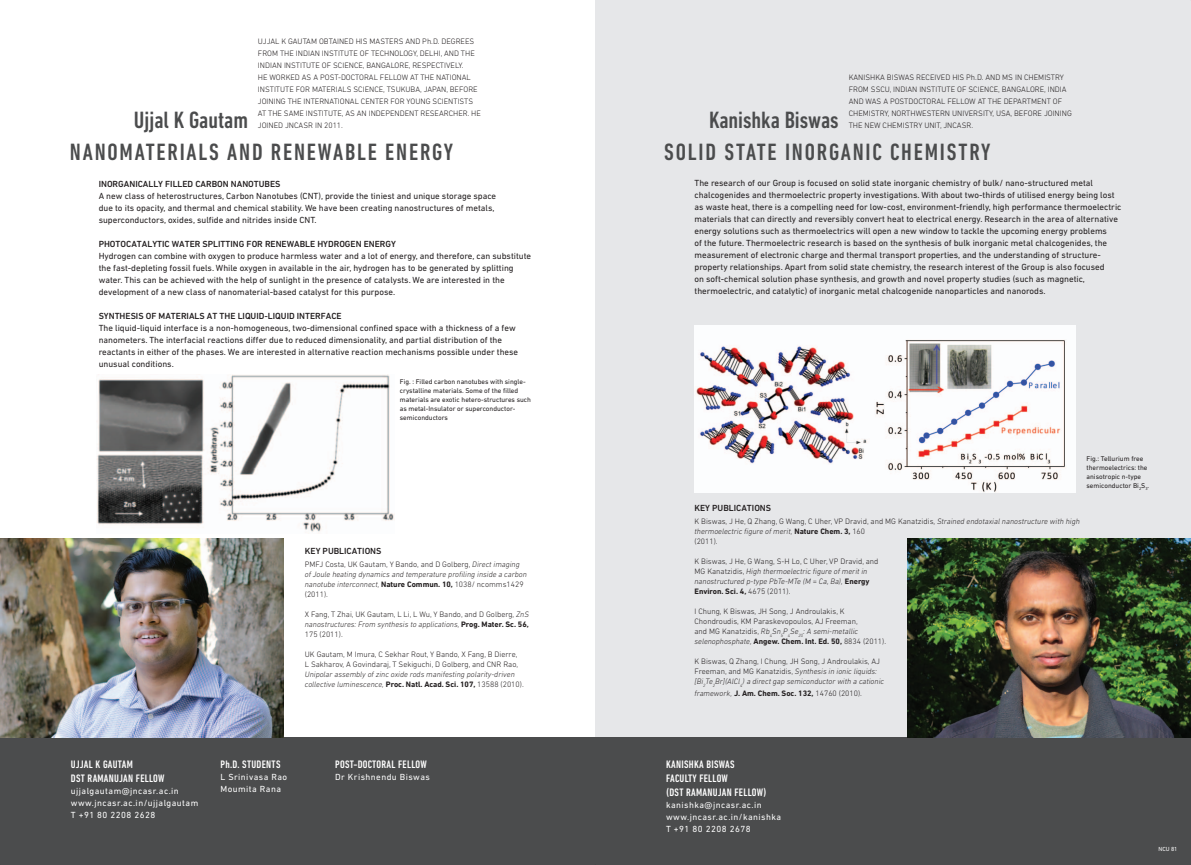
<style>
.page{position:relative;width:1191px;height:865px;background:#fff}
.page>*{position:absolute;margin:0;border:0;box-sizing:border-box;transform-origin:0 0}
.t1{font:500 condensed 24px "DIN Next LT Pro";letter-spacing:.075em;color:#4b4c4d}
.t2{font:500 condensed 24px "DIN Next LT Pro";color:#4b4c4d}
.t3{font:500 condensed 11px "DIN Next LT Pro";letter-spacing:.025em;color:#fff}
.t4{font:9px/12px "DIN Next LT Pro";color:#231f20}
.t5{font:9px "DIN Next LT Pro";letter-spacing:.05em;color:#fff}
.t6{font:500 9px "DIN Next LT Pro";color:#231f20}
.t7{font:300 8px/12px "DIN Next LT Pro";color:#231f20}
.t8{font:italic 300 8px/10px "DIN Next LT Pro";color:#231f20}
.t9{font:700 8px "DIN Next LT Pro";color:#231f20}
.t10{font:7px/9px "DIN Next LT Pro";color:#231f20}
.t11{font:6px "DIN Next LT Pro";color:#fff}
.s1{font-style:normal}
.s2{font-weight:700;font-style:normal}
.s3{font-style:italic}
.s4{font-weight:700}
.s5{font-weight:300;font-style:italic}
.s6{font-weight:300}
</style>
<div class="page">
<div style="left:595px;top:0;width:596px;height:738px;background:#e6e7e9"></div>
<div style="left:595px;top:738px;width:596px;height:127px;background:#4b4c4d"></div>
<div style="left:0;top:738px;width:595px;height:127px;background:#4b4c4d"></div>
<img style="left:907px;top:538px;width:284px;height:200px">
<img style="left:0;top:538px;width:283px;height:200px">
<img style="left:97px;top:375px;width:297px;height:157px">
<img style="left:694px;top:325px;width:381px;height:167px">
<p class="t2" style="left:134px;top:106px;width:116px">Ujjal K Gautam</p>
<p class="t7" style="left:258px;top:35px;width:224px">UJJAL K GAUTAM OBTAINED HIS MASTERS AND Ph.D. DEGREES FROM THE INDIAN INSTITUTE OF TECHNOLOGY, DELHI, AND THE INDIAN INSTITUTE OF SCIENCE, BANGALORE, RESPECTIVELY.<br>HE WORKED AS A POST-DOCTORAL FELLOW AT THE NATIONAL INSTITUTE FOR MATERIALS SCIENCE, TSUKUBA, JAPAN, BEFORE JOINING THE INTERNATIONAL CENTER FOR YOUNG SCIENTISTS AT THE SAME INSTITUTE, AS AN INDEPENDENT RESEARCHER. HE JOINED JNCASR IN 2011.</p>
<p class="t1" style="left:70px;top:139px;width:384px">NANOMATERIALS AND RENEWABLE ENERGY</p>
<p class="t6" style="left:99px;top:178px;width:183px">INORGANICALLY FILLED CARBON NANOTUBES</p>
<p class="t4" style="left:99px;top:189px;width:399px">A new class of heterostructures, Carbon Nanotubes (CNT), provide the tiniest and unique storage space due to its opacity, and thermal and chemical stability. We have been creating nanostructures of metals, superconductors, oxides, sulfide and nitrides inside CNT.</p>
<p class="t6" style="left:99px;top:238px;width:299px">PHOTOCATALYTIC WATER SPLITTING FOR RENEWABLE HYDROGEN ENERGY</p>
<p class="t4" style="left:99px;top:249px;width:434px">Hydrogen can combine with oxygen to produce harmless water and a lot of energy, and therefore, can substitute the fast-depleting fossil fuels. While oxygen in available in the air, hydrogen has to be generated by splitting water. This can be achieved with the help of sunlight in the presence of catalysts. We are interested in the development of a new class of nanomaterial-based catalyst for this purpose.</p>
<p class="t6" style="left:99px;top:310px;width:244px">SYNTHESIS OF MATERIALS AT THE LIQUID-LIQUID INTERFACE</p>
<p class="t4" style="left:99px;top:321px;width:421px">The liquid-liquid interface is a non-homogeneous, two-dimensional confined space with a thickness of a few nanometers. The interfacial reactions differ due to reduced dimensionality, and partial distribution of the reactants in either of the phases. We are interested in alternative reaction mechanisms possible under these unusual conditions.</p>
<p class="t10" style="left:400px;top:377px;width:133px">Fig. : Filled carbon nanotubes with single&shy;crystalline materials. Some of the filled materials are exotic hetero-structures such as metal-Insulator or superconductor&shy;semiconductors</p>
<p class="t6" style="left:305px;top:545px;width:78px">KEY PUBLICATIONS</p>
<p class="t8" style="left:305px;top:559px;width:223px"><span class="s1">PMFJ Costa, UK Gautam, Y Bando, and D Golberg,</span> Direct imaging of Joule heating dynamics and temperature profiling inside a carbon nanotube interconnect, <span class="s2">Nature Commun. 10,</span> <span class="s1">1038/ ncomms1429 (2011).</span></p>
<p class="t7" style="left:305px;top:609px;width:226px;line-height:10px;text-align:justify">X Fang, T Zhai, UK Gautam, L Li, L Wu, Y Bando, and D Golberg, <span class="s3">ZnS nanostructures: From synthesis to applications,</span> <span class="s4">Prog. Mater. Sc. 56, </span>175 (2011).</p>
<p class="t7" style="left:305px;top:649px;width:220px;line-height:10px">UK Gautam, M Imura, C Sekhar Rout, Y Bando, X Fang, B Dierre,<br>L Sakharov, A Govindaraj, T Sekiguchi, D Golberg, and CNR Rao, <span class="s3">Unipolar assembly of zinc oxide rods manifesting polarity-driven collective luminescence,</span> <span class="s4">Proc. Natl. Acad. Sci. 107,</span> 13588 (2010).</p>
<p class="t3" style="left:71px;top:758px;width:63px">UJJAL K GAUTAM</p>
<p class="t3" style="left:71px;top:772px;width:95px">DST RAMANUJAN FELLOW</p>
<p class="t5" style="left:71px;top:786px;width:109px">ujjalgautam@jncasr.ac.in</p>
<p class="t5" style="left:71px;top:798px;width:129px">www.jncasr.ac.in/ujjalgautam</p>
<p class="t5" style="left:71px;top:810px;width:86px">T +91 80 2208 2628</p>
<p class="t3" style="left:220px;top:758px;width:61px">Ph.D. STUDENTS</p>
<p class="t5" style="left:220px;top:772px;width:68px">L Srinivasa Rao</p>
<p class="t5" style="left:220px;top:784px;width:62px">Moumita Rana</p>
<p class="t3" style="left:335px;top:758px;width:93px">POST-DOCTORAL FELLOW</p>
<p class="t5" style="left:335px;top:772px;width:96px">Dr Krishnendu Biswas</p>
<p class="t7" style="left:848px;top:71px;width:225px">KANISHKA BISWAS RECEIVED HIS Ph.D. AND MS IN CHEMISTRY FROM SSCU, INDIAN INSTITUTE OF SCIENCE, BANGALORE, INDIA AND WAS A POSTDOCTORAL FELLOW AT THE DEPARTMENT OF CHEMISTRY, NORTHWESTERN UNIVERSITY, USA, BEFORE JOINING</p>
<p class="t2" style="left:709px;top:106px;width:131px">Kanishka Biswas</p>
<p class="t7" style="left:848px;top:119px;width:126px">THE NEW CHEMISTRY UNIT, JNCASR.</p>
<p class="t1" style="left:664px;top:139px;width:327px">SOLID STATE INORGANIC CHEMISTRY</p>
<p class="t4" style="left:694px;top:177px;width:428px">The research of our Group is focused on solid state inorganic chemistry of bulk/ nano-structured metal chalcogenides and thermoelectric property investigations. With about two-thirds of utilised energy being lost as waste heat, there is a compelling need for low-cost, environment-friendly, high performance thermoelectric materials that can directly and reversibly convert heat to electrical energy. Research in the area of alternative energy solutions such as thermoelectrics will open a new window to tackle the upcoming energy problems<br>of the future. Thermoelectric research is based on the synthesis of bulk inorganic metal chalcogenides, the measurement of electronic charge and thermal transport properties, and the understanding of structure&shy;property relationships. Apart from solid state chemistry, the research interest of the Group is also focused<br>on soft-chemical solution phase synthesis, and growth and novel property studies (such as magnetic, thermoelectric, and catalytic) of inorganic metal chalcogenide nanoparticles and nanorods.</p>
<p class="t10" style="left:1086px;top:454px;width:64px">Fig.: Tellurium free thermoelectrics: the anisotropic n-type semiconductor Bi<sub>2</sub>S<sub>3</sub>.</p>
<p class="t6" style="left:694px;top:503px;width:78px">KEY PUBLICATIONS</p>
<p class="t8" style="left:694px;top:516px;width:387px"><span class="s1">K Biswas, J He, Q Zhang, G Wang, C Uher, VP Dravid, and MG Kanatzidis,</span> Strained endotaxial nanostructure with high thermoelectric figure of merit, <span class="s2">Nature Chem. 3,</span> <span class="s1">160<br>(2011).</span></p>
<p class="t8" style="left:694px;top:556px;width:185px"><span class="s1">K Biswas, J He, G Wang, S-H Lo, C Uher, VP Dravid, and MG Kanatzidis,</span> High thermoelectric figure of merit in nanostructured p-type PbTe-MTe (M = Ca, Ba), <span class="s2">Energy Environ. Sci. 4,</span> <span class="s1">4675 (2011).</span></p>
<p class="t7" style="left:694px;top:606px;width:193px;line-height:10px">I Chung, K Biswas, JH Song, J Androulakis, K Chondroudis, KM Paraskevopoulos, AJ Freeman,<br>and MG Kanatzidis, <span class="s3">Rb</span><sub>4</sub><span class="s3">Sn</span><sub>5</sub><span class="s3">P</span><sub>4</sub><span class="s3">Se</span><sub>20</sub><span class="s3">: A semi-metallic selenophosphate,</span> <span class="s4">Angew. Chem. Int. Ed. 50,</span> 8834 (2011).</p>
<p class="t8" style="left:694px;top:656px;width:191px"><span class="s1">K Biswas, Q Zhang, I Chung, JH Song, J Androulakis, AJ<br>Freeman, and MG Kanatzidis,</span> Synthesis in ionic liquids: [Bi<sub>2</sub>Te<sub>2</sub>Br](AlCl<sub>4</sub>) a direct gap semiconductor with a cationic</p>
<p class="t9" style="left:694px;top:689px;width:169px"><span class="s5">framework,</span> J. Am. Chem. Soc. 132, <span class="s6">14760 (2010).</span></p>
<p class="t3" style="left:666px;top:758px;width:70px">KANISHKA BISWAS</p>
<p class="t3" style="left:666px;top:772px;width:63px">FACULTY FELLOW</p>
<p class="t3" style="left:666px;top:786px;width:102px">(DST RAMANUJAN FELLOW)</p>
<p class="t5" style="left:666px;top:800px;width:97px">kanishka@jncasr.ac.in</p>
<p class="t5" style="left:666px;top:812px;width:116px">www.jncasr.ac.in/kanishka</p>
<p class="t5" style="left:666px;top:824px;width:86px">T +91 80 2208 2678</p>
<p class="t11" style="left:1158px;top:845px;width:21px">NCU 81</p>
</div>
